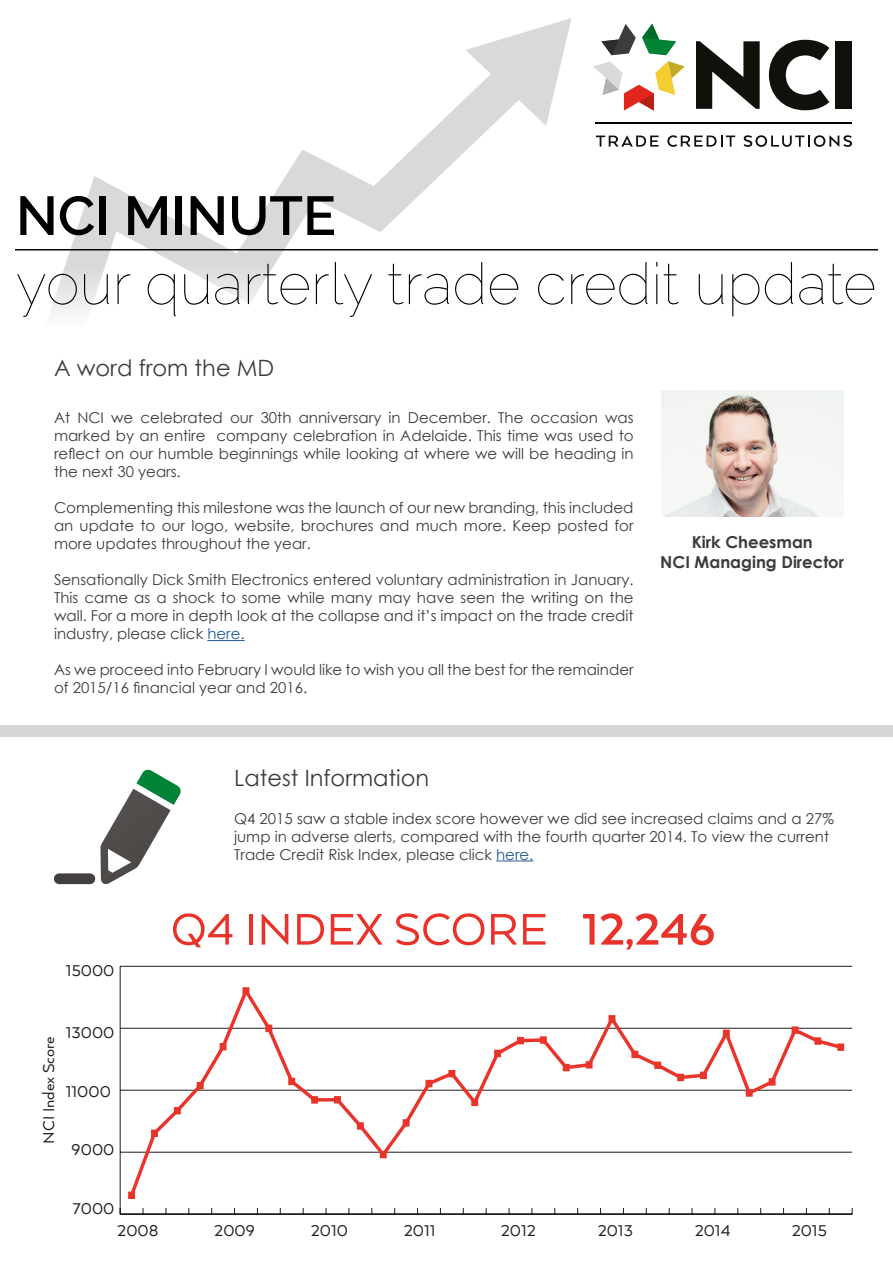
<style>
.page{position:relative;width:893px;height:1263px;background:#fff}
.page>*{position:absolute;margin:0;border:0;box-sizing:border-box;transform-origin:0 0}
.t1{font:100 57.6px "Raleway";color:#000}
.t2{font:600 54.75px "Raleway";color:#000}
.t3{font:51px "Arquitecta";color:#e9332a}
.t4{font:22.5px "Century Gothic";color:#3c3c3c}
.t5{font:18px "Arquitecta";color:#231f20}
.t6{font:700 16.5px/19.8px "Century Gothic";color:#3c3c3c;text-align:center}
.t7{font:15px/18px "Century Gothic";color:#3c3c3c;text-align:justify}
.s1{color:#275b9b}
.s2{font-weight:700}
</style>
<div class="page">
<hr style="left:207px;top:640px;width:38px;height:1px;background:#275b9b">
<hr style="left:496px;top:860px;width:37px;height:1px;background:#275b9b">
<svg style="left:29px;top:18px;width:550px;height:294px"></svg>
<hr style="left:16px;top:249px;width:861px;height:1px;background:#000">
<hr style="left:595px;top:122px;width:257px;height:1px;background:#000">
<svg style="left:596px;top:136px;width:63px;height:11px"></svg>
<svg style="left:667px;top:135px;width:68px;height:12px"></svg>
<svg style="left:744px;top:135px;width:108px;height:12px"></svg>
<svg style="left:696px;top:41px;width:64px;height:68px"></svg>
<svg style="left:769px;top:40px;width:60px;height:70px"></svg>
<div style="left:836px;top:41px;width:16px;height:68px;background:#12100b"></div>
<svg style="left:642px;top:24px;width:34px;height:31px"></svg>
<svg style="left:601px;top:24px;width:35px;height:31px"></svg>
<svg style="left:593px;top:61px;width:92px;height:50px"></svg>
<img style="left:661px;top:391px;width:182px;height:125px">
<hr style="left:120px;top:966px;width:1px;height:248px;background:#231f20">
<hr style="left:120px;top:1090px;width:732px;height:1px;background:#231f20">
<hr style="left:120px;top:1028px;width:732px;height:1px;background:#231f20">
<hr style="left:120px;top:966px;width:732px;height:1px;background:#231f20">
<hr style="left:120px;top:1152px;width:732px;height:1px;background:#231f20">
<svg style="left:127px;top:987px;width:718px;height:212px"></svg>
<div style="left:837px;top:1043px;width:7px;height:8px;border:2px solid #e9342b"></div>
<hr style="left:120px;top:1214px;width:732px;height:1px;background:#231f20">
<svg style="left:100px;top:769px;width:81px;height:115px"></svg>
<div style="left:54px;top:873px;width:41px;height:11px;background:#443f41;border-radius:5px"></div>
<h2 class="t2" style="left:16px;top:184px;width:322px">NCI MINUTE</h2>
<h1 class="t1" style="left:16px;top:250px;width:862px">your quarterly trade credit update</h1>
<h3 class="t4" style="left:54px;top:352px;width:222px">A word from the MD</h3>
<p class="t7" style="left:54px;top:408px;width:581px">At NCI we celebrated our 30th anniversary in December. The occasion was marked by an entire company celebration in Adelaide. This time was used to reflect on our humble beginnings while looking at where we will be heading in the next 30 years.</p>
<p class="t7" style="left:54px;top:498px;width:581px">Complementing this milestone was the launch of our new branding, this included an update to our logo, website, brochures and much more. Keep posted for more updates throughout the year.</p>
<p class="t7" style="left:54px;top:570px;width:581px">Sensationally Dick Smith Electronics entered voluntary administration in January.<br>This came as a shock to some while many may have seen the writing on the wall. For a more in depth look at the collapse and it’s impact on the trade credit industry, please click <span class="s1">here.</span></p>
<p class="t7" style="left:54px;top:660px;width:581px">As we proceed into February I would like to wish you all the best for the remainder of 2015/16 financial year and 2016.</p>
<p class="t6" style="left:660px;top:531px;width:185px">Kirk Cheesman<br>NCI Managing Director</p>
<h3 class="t4" style="left:234px;top:762px;width:197px">Latest Information</h3>
<p class="t7" style="left:234px;top:809px;width:601px;text-align:left">Q4 2015 saw a stable index score however we did see increased claims and a 27% jump in adverse alerts, compared with the fourth quarter 2014. To view the current<br>Trade Credit Risk Index, please click <span class="s1">here.</span></p>
<p class="t5" style="left:66px;top:960px;width:50px">15000</p>
<h3 class="t3" style="left:171px;top:897px;width:546px">Q4 INDEX SCORE <span class="s2">12,246</span></h3>
<p class="t5" style="left:38px;top:1143px;width:108px;rotate:-90deg">NCI Index Score</p>
<p class="t5" style="left:66px;top:1021px;width:50px">13000</p>
<p class="t5" style="left:66px;top:1080px;width:47px">11000</p>
<p class="t5" style="left:72px;top:1139px;width:44px">9000</p>
<p class="t5" style="left:73px;top:1197px;width:43px">7000</p>
<p class="t5" style="left:117px;top:1219px;width:43px">2008</p>
<p class="t5" style="left:214px;top:1219px;width:42px">2009</p>
<p class="t5" style="left:311px;top:1219px;width:39px">2010</p>
<p class="t5" style="left:404px;top:1219px;width:33px">2011</p>
<p class="t5" style="left:501px;top:1219px;width:37px">2012</p>
<p class="t5" style="left:598px;top:1219px;width:37px">2013</p>
<p class="t5" style="left:695px;top:1219px;width:37px">2014</p>
<p class="t5" style="left:792px;top:1219px;width:37px">2015</p>
</div>
